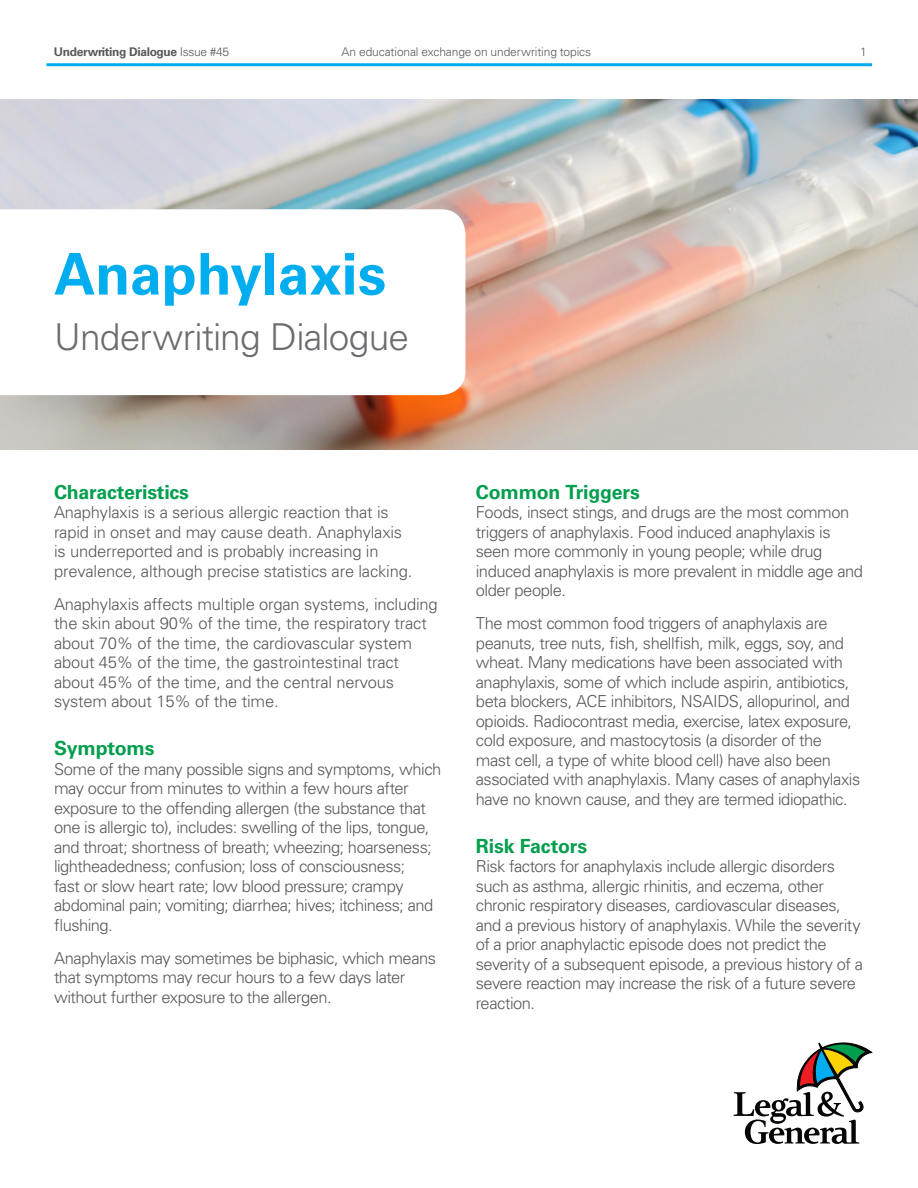
<style>
.page{position:relative;width:918px;height:1188px;background:#fff}
.page>*{position:absolute;margin:0;border:0;box-sizing:border-box;transform-origin:0 0}
.Body_Text{font:700 57.45px "Univers LT Std";letter-spacing:-.005em;color:#00aeef}
.Body_Text-2{font:300 37.05px "Univers LT Std";letter-spacing:-.02em;color:#6c6d70}
.Blue_Sub-Header{font:700 19.5px "Univers LT Std";letter-spacing:-.01em;color:#009e4d}
.Blue_Sub-Header-2{font:300 16.5px/19.5px "Univers LT Std";letter-spacing:-.03em;color:#57585a}
.Blue_Sub-Header-3{font:300 16.5px/19.5px "Univers LT Std";letter-spacing:-.01em;color:#57585a}
.Body_Text-3{font:300 12px "Univers LT Std";letter-spacing:-.01em;color:#57585a}
.t1{font:700 12px "Univers LT Std";letter-spacing:-.03em;color:#57585a}
.s1{font-weight:300}
</style>
<div class="page">
<img style="left:0;top:100px;width:918px;height:349px">
<svg style="left:46px;top:63px;width:827px;height:4px;background:#3fc2f2"></svg>
<svg style="left:0;top:209px;width:465px;height:186px"></svg>
<svg style="left:734px;top:1043px;width:138px;height:101px"></svg>
<p class="t1" style="left:54px;top:45px;width:177px">Underwriting Dialogue <span class="s1">Issue #45</span></p>
<p class="Body_Text-3" style="left:341px;top:44px;width:251px">An educational exchange on underwriting topics</p>
<p class="Body_Text-3" style="left:860px;top:45px;width:8px">1</p>
<p class="Body_Text" style="left:54px;top:241px;width:334px">Anaphylaxis</p>
<p class="Body_Text-2" style="left:54px;top:315px;width:356px">Underwriting Dialogue</p>
<p class="Blue_Sub-Header" style="left:54px;top:480px;width:136px">Characteristics</p>
<p class="Blue_Sub-Header-3" style="left:54px;top:503px;width:360px">Anaphylaxis is a serious allergic reaction that is rapid in onset and may cause death. Anaphylaxis is underreported and is probably increasing in prevalence, although precise statistics are lacking.</p>
<p class="Blue_Sub-Header-3" style="left:54px;top:594px;width:385px">Anaphylaxis affects multiple organ systems, including the skin about 90% of the time, the respiratory tract about 70% of the time, the cardiovascular system about 45% of the time, the gastrointestinal tract about 45% of the time, and the central nervous system about 15% of the time.</p>
<p class="Blue_Sub-Header" style="left:54px;top:737px;width:102px">Symptoms</p>
<p class="Blue_Sub-Header-2" style="left:54px;top:759px;width:389px">Some of the many possible signs and symptoms, which may occur from minutes to within a few hours after exposure to the offending allergen (the substance that one is allergic to), includes: swelling of the lips, tongue, and throat; shortness of breath; wheezing; hoarseness; lightheadedness; confusion; loss of consciousness;<br>fast or slow heart rate; low blood pressure; crampy abdominal pain; vomiting; diarrhea; hives; itchiness; and flushing.</p>
<p class="Blue_Sub-Header-2" style="left:54px;top:948px;width:383px">Anaphylaxis may sometimes be biphasic, which means that symptoms may recur hours to a few days later without further exposure to the allergen.</p>
<p class="Blue_Sub-Header" style="left:476px;top:480px;width:166px">Common Triggers</p>
<p class="Blue_Sub-Header-2" style="left:476px;top:503px;width:389px">Foods, insect stings, and drugs are the most common triggers of anaphylaxis. Food induced anaphylaxis is seen more commonly in young people; while drug induced anaphylaxis is more prevalent in middle age and older people.</p>
<p class="Blue_Sub-Header-2" style="left:476px;top:614px;width:386px">The most common food triggers of anaphylaxis are peanuts, tree nuts, fish, shellfish, milk, eggs, soy, and wheat. Many medications have been associated with anaphylaxis, some of which include aspirin, antibiotics, beta blockers, ACE inhibitors, NSAIDS, allopurinol, and opioids. Radiocontrast media, exercise, latex exposure, cold exposure, and mastocytosis (a disorder of the mast cell, a type of white blood cell) have also been associated with anaphylaxis. Many cases of anaphylaxis have no known cause, and they are termed idiopathic.</p>
<p class="Blue_Sub-Header" style="left:476px;top:834px;width:113px">Risk Factors</p>
<p class="Blue_Sub-Header-2" style="left:476px;top:857px;width:389px">Risk factors for anaphylaxis include allergic disorders such as asthma, allergic rhinitis, and eczema, other chronic respiratory diseases, cardiovascular diseases, and a previous history of anaphylaxis. While the severity of a prior anaphylactic episode does not predict the severity of a subsequent episode, a previous history of a severe reaction may increase the risk of a future severe reaction.</p>
</div>
